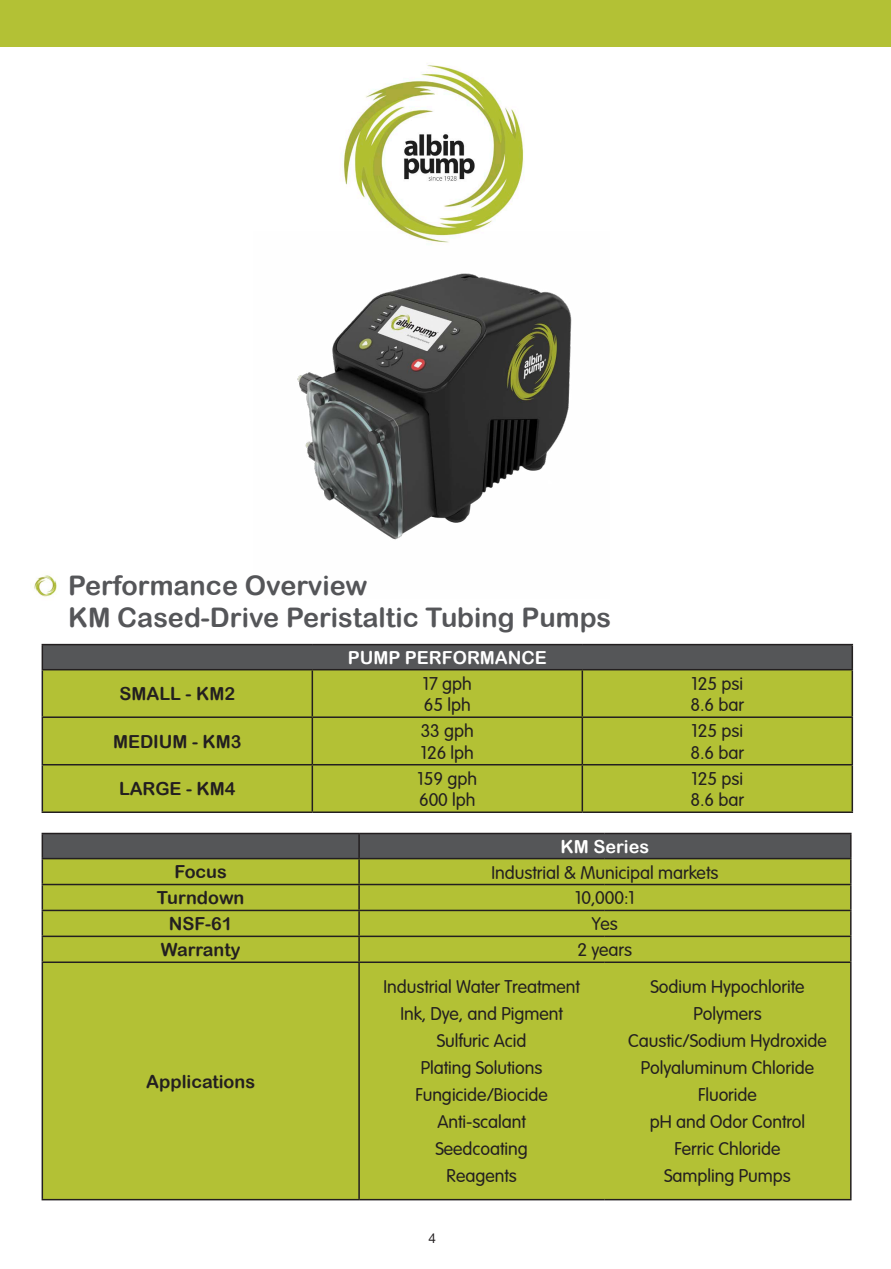
<style>
.page{position:relative;width:891px;height:1269px;background:#fff}
.page>*{position:absolute;margin:0;border:0;box-sizing:border-box;transform-origin:0 0}
.t1{font:27px "Arial Rounded MT Bold";color:#555659}
.t2{font:18px "Arial Rounded";color:#231f20}
.t3{font:18px "Arial Rounded MT Bold";color:#231f20}
.t4{font:18px "Arial Rounded MT Bold";color:#fff}
.t5{font:13.5px "Helvetica Neue LT Pro";color:#231f20}
</style>
<div class="page">
<div style="left:0;top:0;width:891px;height:47px;background:#b3c135"></div>
<img style="left:343px;top:65px;width:181px;height:166px">
<img style="left:297px;top:231px;width:275px;height:309px">
<div style="left:42px;top:645px;width:810px;height:25px;background:#555658"></div>
<div style="left:43px;top:670px;width:809px;height:142px;background:#b3c135"></div>
<hr style="left:42px;top:644px;width:270px;height:1px;background:#231f20">
<svg style="left:42px;top:645px;width:1px;height:24px"></svg>
<hr style="left:312px;top:644px;width:270px;height:1px;background:#231f20">
<hr style="left:582px;top:644px;width:271px;height:1px;background:#231f20">
<svg style="left:852px;top:645px;width:1px;height:24px"></svg>
<hr style="left:42px;top:669px;width:270px;height:1px;background:#231f20">
<hr style="left:42px;top:670px;width:1px;height:46px;background:#231f20">
<hr style="left:312px;top:669px;width:270px;height:1px;background:#231f20">
<hr style="left:312px;top:670px;width:1px;height:46px;background:#231f20">
<hr style="left:582px;top:669px;width:271px;height:1px;background:#231f20">
<hr style="left:582px;top:670px;width:1px;height:46px;background:#231f20">
<hr style="left:852px;top:670px;width:1px;height:46px;background:#231f20">
<hr style="left:42px;top:716px;width:270px;height:2px;background:#231f20">
<hr style="left:42px;top:718px;width:1px;height:46px;background:#231f20">
<hr style="left:312px;top:716px;width:270px;height:2px;background:#231f20">
<hr style="left:312px;top:718px;width:1px;height:46px;background:#231f20">
<hr style="left:582px;top:716px;width:271px;height:2px;background:#231f20">
<hr style="left:582px;top:718px;width:1px;height:46px;background:#231f20">
<hr style="left:852px;top:718px;width:1px;height:46px;background:#231f20">
<hr style="left:42px;top:764px;width:270px;height:1px;background:#231f20">
<hr style="left:42px;top:765px;width:1px;height:47px;background:#231f20">
<hr style="left:312px;top:764px;width:270px;height:1px;background:#231f20">
<hr style="left:312px;top:765px;width:1px;height:47px;background:#231f20">
<hr style="left:582px;top:764px;width:271px;height:1px;background:#231f20">
<hr style="left:582px;top:765px;width:1px;height:47px;background:#231f20">
<hr style="left:852px;top:765px;width:1px;height:47px;background:#231f20">
<hr style="left:42px;top:812px;width:270px;height:1px;background:#231f20">
<hr style="left:312px;top:812px;width:270px;height:1px;background:#231f20">
<hr style="left:582px;top:812px;width:271px;height:1px;background:#231f20">
<div style="left:43px;top:963px;width:807px;height:236px;background:#b3c135"></div>
<hr style="left:42px;top:833px;width:317px;height:1px;background:#231f20">
<hr style="left:359px;top:833px;width:245px;height:1px;background:#231f20">
<hr style="left:604px;top:833px;width:248px;height:1px;background:#231f20">
<hr style="left:850px;top:834px;width:2px;height:24px;background:#231f20">
<hr style="left:604px;top:858px;width:248px;height:1px;background:#231f20">
<hr style="left:850px;top:859px;width:2px;height:25px;background:#231f20">
<hr style="left:604px;top:884px;width:248px;height:1px;background:#231f20">
<hr style="left:850px;top:885px;width:2px;height:25px;background:#231f20">
<hr style="left:604px;top:910px;width:248px;height:1px;background:#231f20">
<hr style="left:850px;top:911px;width:2px;height:25px;background:#231f20">
<svg style="left:42px;top:834px;width:809px;height:128px;background:#9aa43a"></svg>
<hr style="left:359px;top:936px;width:245px;height:1px;background:#231f20">
<hr style="left:358px;top:937px;width:2px;height:25px;background:#231f20">
<hr style="left:604px;top:936px;width:248px;height:1px;background:#231f20">
<hr style="left:850px;top:937px;width:2px;height:25px;background:#231f20">
<hr style="left:42px;top:962px;width:317px;height:1px;background:#231f20">
<hr style="left:42px;top:963px;width:1px;height:236px;background:#231f20">
<hr style="left:42px;top:1199px;width:317px;height:1px;background:#231f20">
<hr style="left:359px;top:962px;width:245px;height:1px;background:#231f20">
<hr style="left:358px;top:963px;width:2px;height:236px;background:#231f20">
<hr style="left:604px;top:962px;width:248px;height:1px;background:#231f20">
<hr style="left:850px;top:963px;width:2px;height:236px;background:#231f20">
<hr style="left:359px;top:1199px;width:245px;height:1px;background:#231f20">
<hr style="left:604px;top:1199px;width:248px;height:1px;background:#231f20">
<img style="left:34px;top:575px;width:23px;height:22px">
<p class="t1" style="left:68px;top:569px;width:301px">Performance Overview</p>
<p class="t1" style="left:68px;top:602px;width:545px">KM Cased-Drive Peristaltic Tubing Pumps</p>
<p class="t4" style="left:348px;top:647px;width:201px">PUMP PERFORMANCE</p>
<p class="t3" style="left:119px;top:683px;width:117px">SMALL - KM2</p>
<p class="t2" style="left:423px;top:670px;width:50px">17 gph</p>
<p class="t2" style="left:424px;top:692px;width:48px">65 lph</p>
<p class="t2" style="left:692px;top:670px;width:53px">125 psi</p>
<p class="t2" style="left:691px;top:692px;width:55px">8.6 bar</p>
<p class="t3" style="left:113px;top:731px;width:130px">MEDIUM - KM3</p>
<p class="t2" style="left:421px;top:718px;width:55px">33 gph</p>
<p class="t2" style="left:421px;top:739px;width:55px">126 lph</p>
<p class="t2" style="left:692px;top:718px;width:53px">125 psi</p>
<p class="t2" style="left:691px;top:739px;width:55px">8.6 bar</p>
<p class="t3" style="left:119px;top:778px;width:118px">LARGE - KM4</p>
<p class="t2" style="left:418px;top:765px;width:61px">159 gph</p>
<p class="t2" style="left:419px;top:787px;width:58px">600 lph</p>
<p class="t2" style="left:692px;top:765px;width:53px">125 psi</p>
<p class="t2" style="left:691px;top:787px;width:55px">8.6 bar</p>
<p class="t4" style="left:561px;top:836px;width:90px">KM Series</p>
<p class="t3" style="left:175px;top:861px;width:54px">Focus</p>
<p class="t2" style="left:492px;top:859px;width:228px">Industrial &amp; Municipal markets</p>
<p class="t3" style="left:157px;top:887px;width:89px">Turndown</p>
<p class="t2" style="left:575px;top:885px;width:61px">10,000:1</p>
<p class="t3" style="left:169px;top:913px;width:65px">NSF-61</p>
<p class="t2" style="left:592px;top:911px;width:28px">Yes</p>
<p class="t3" style="left:161px;top:939px;width:81px">Warranty</p>
<p class="t2" style="left:578px;top:937px;width:56px">2 years</p>
<p class="t3" style="left:146px;top:1070px;width:110px">Applications</p>
<p class="t2" style="left:384px;top:974px;width:198px">Industrial Water Treatment</p>
<p class="t2" style="left:401px;top:1001px;width:164px">Ink, Dye, and Pigment</p>
<p class="t2" style="left:437px;top:1028px;width:91px">Sulfuric Acid</p>
<p class="t2" style="left:421px;top:1055px;width:123px">Plating Solutions</p>
<p class="t2" style="left:415px;top:1082px;width:134px">Fungicide/Biocide</p>
<p class="t2" style="left:437px;top:1109px;width:90px">Anti-scalant</p>
<p class="t2" style="left:436px;top:1136px;width:94px">Seedcoating</p>
<p class="t2" style="left:447px;top:1163px;width:72px">Reagents</p>
<p class="t5" style="left:429px;top:1230px;width:9px">4</p>
<p class="t2" style="left:651px;top:974px;width:155px">Sodium Hypochlorite</p>
<p class="t2" style="left:693px;top:1001px;width:70px">Polymers</p>
<p class="t2" style="left:628px;top:1028px;width:200px">Caustic/Sodium Hydroxide</p>
<p class="t2" style="left:641px;top:1055px;width:175px">Polyaluminum Chloride</p>
<p class="t2" style="left:698px;top:1082px;width:60px">Fluoride</p>
<p class="t2" style="left:650px;top:1109px;width:157px">pH and Odor Control</p>
<p class="t2" style="left:674px;top:1136px;width:108px">Ferric Chloride</p>
<p class="t2" style="left:664px;top:1163px;width:128px">Sampling Pumps</p>
</div>
